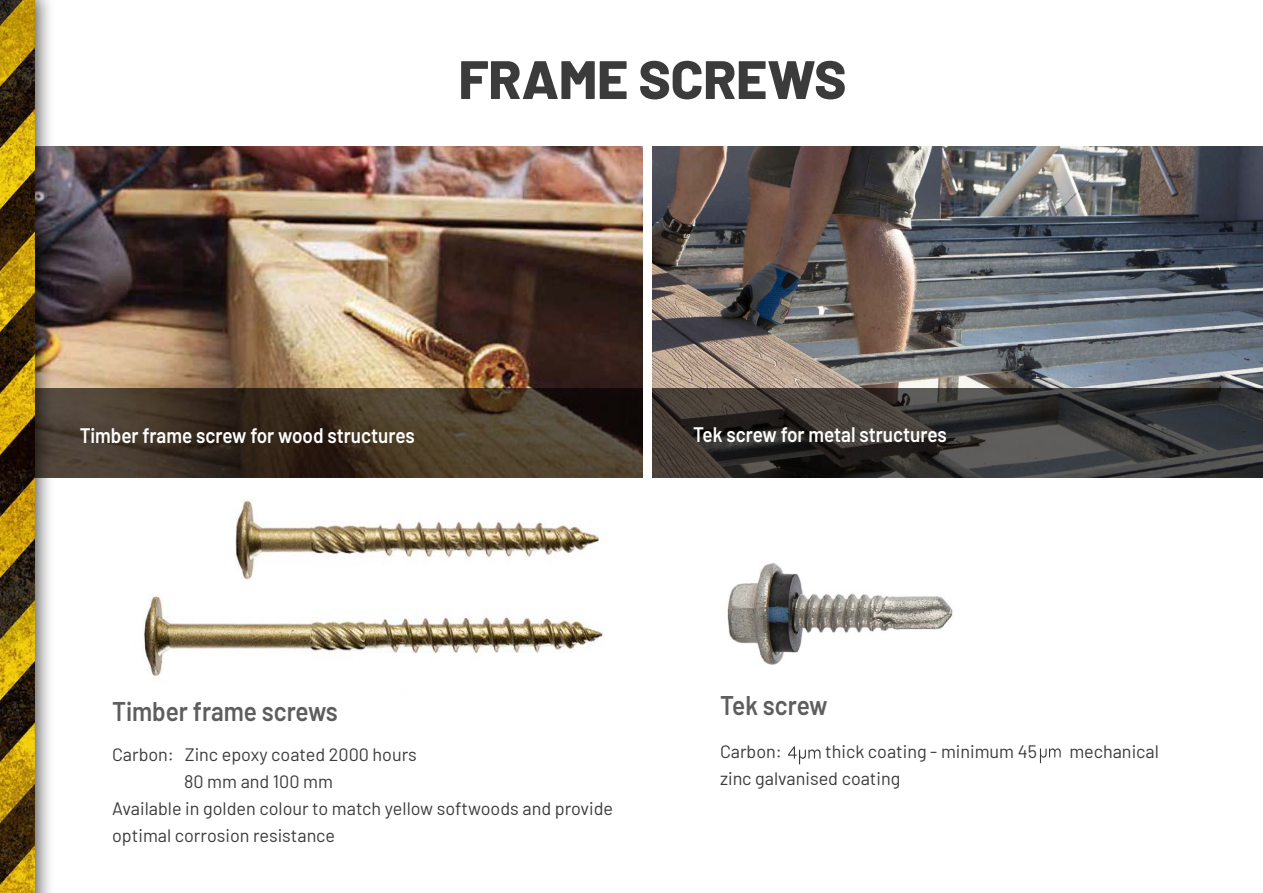
<style>
.page{position:relative;width:1263px;height:893px;background:#fff}
.page>*{position:absolute;margin:0;border:0;box-sizing:border-box;transform-origin:0 0}
.t1{font:800 54px "Barlow";letter-spacing:-.005em;color:#3b3b3b}
.t2{font:600 27px "Barlow";letter-spacing:-.005em;color:#5e5e5e;scale:.9 1}
.t3{font:600 21px "Barlow";color:#fff;scale:.9 1}
.t4{font:18px "Barlow";color:#3b3b3b}
</style>
<div class="page">
<img style="left:55px;top:147px;width:588px;height:241px">
<img style="left:652px;top:147px;width:611px;height:241px">
<svg style="left:55px;top:388px;width:588px;height:89px;background:#413426"></svg>
<svg style="left:652px;top:388px;width:611px;height:89px;background:#383635"></svg>
<div style="left:0;top:0;width:55px;height:893px;background:#000;opacity:.75"></div>
<img style="left:0;top:0;width:35px;height:893px">
<img style="left:142px;top:500px;width:463px;height:178px">
<svg style="left:788px;top:746px;width:32px;height:18px"></svg>
<svg style="left:1040px;top:748px;width:21px;height:15px"></svg>
<img style="left:727px;top:563px;width:226px;height:102px">
<h1 class="t1" style="left:458px;top:49px;width:389px">FRAME SCREWS</h1>
<p class="t3" style="left:80px;top:428px;width:374px">Timber frame screw for wood structures</p>
<p class="t3" style="left:693px;top:427px;width:283px">Tek screw for metal structures</p>
<h2 class="t2" style="left:112px;top:702px;width:252px">Timber frame screws</h2>
<p class="t4" style="left:112px;top:741px;width:306px">Carbon: Zinc epoxy coated 2000 hours</p>
<p class="t4" style="left:184px;top:768px;width:150px">80 mm and 100 mm</p>
<p class="t4" style="left:112px;top:795px;width:502px">Available in golden colour to match yellow softwoods and provide</p>
<p class="t4" style="left:112px;top:829px;width:225px">optimal corrosion resistance</p>
<h2 class="t2" style="left:720px;top:695px;width:121px">Tek screw</h2>
<p class="t4" style="left:720px;top:739px;width:63px">Carbon:</p>
<p class="t4" style="left:825px;top:739px;width:213px">thick coating - minimum 45</p>
<p class="t4" style="left:1069px;top:739px;width:91px">mechanical</p>
<p class="t4" style="left:720px;top:766px;width:182px">zinc galvanised coating</p>
</div>
